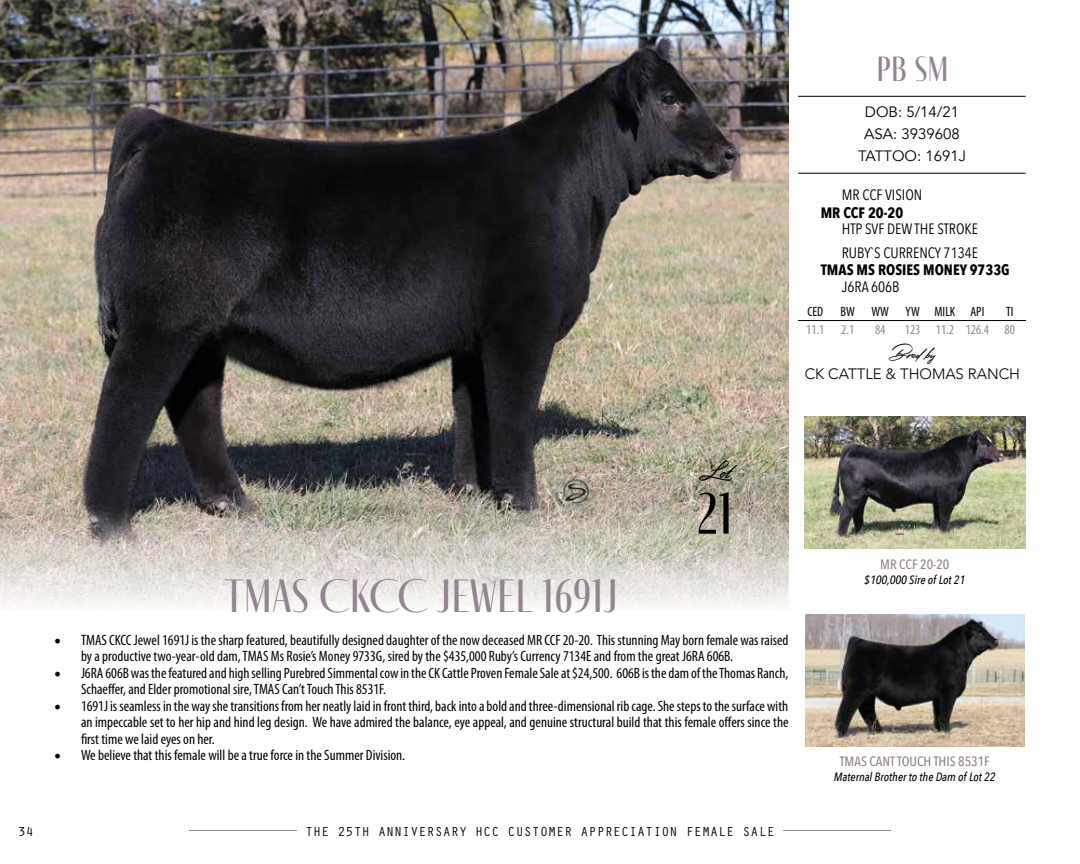
<style>
.page{position:relative;width:1080px;height:864px;background:#fff}
.page>*{position:absolute;margin:0;border:0;box-sizing:border-box;transform-origin:0 0}
.t1{font:60px "Fino Sans";color:#000101}
.t2{font:48px "Fino Sans";color:#928490}
.t3{font:36px "Fino Sans";color:#928490}
.t4{font:27px "Colatin";color:#000}
.t5{font:21px "Colatin";color:#000}
.t6{font:condensed 15px/16.5px "Myriad Pro";color:#000}
.t7{font:15px "Avenir Next Condensed";color:#000}
.t8{font:15px/21.6px "Avenir";color:#000;text-align:center}
.t9{font:700 15px "Avenir Next Condensed";color:#000}
.t10{font:300 15px "Avenir";color:#000}
.t11{font:13.5px "Orator Std";color:#000}
.t12{font:500 13.5px "Avenir Next Condensed";color:#928490}
.t13{font:condensed 13.5px "Myriad Pro";color:#928490}
.t14{font:condensed 13.5px "Myriad Pro";color:#000}
.t15{font:italic 500 12px "Avenir Next Condensed";color:#000}
.s1{font-family:"Minion Pro";font-stretch:normal;font-size:18px}
</style>
<div class="page">
<hr style="left:783px;top:830px;width:108px;height:1px;background:#928490">
<hr style="left:189px;top:830px;width:108px;height:1px;background:#928490">
<img style="left:0;top:0;width:788px;height:607px">
<img style="left:805px;top:416px;width:221px;height:132px">
<img style="left:805px;top:614px;width:220px;height:132px">
<hr style="left:798px;top:96px;width:228px;height:1px;background:#000">
<hr style="left:798px;top:173px;width:228px;height:1px;background:#000">
<hr style="left:798px;top:320px;width:228px;height:1px;background:#000">
<h3 class="t3" style="left:877px;top:49px;width:74px">PB SM</h3>
<p class="t8" style="left:858px;top:102px;width:110px">DOB: 5/14/21<br>ASA: 3939608<br>TATTOO: 1691J</p>
<p class="t7" style="left:842px;top:182px;width:82px">MR CCF VISION</p>
<p class="t7" style="left:842px;top:216px;width:138px">HTP SVF DEW THE STROKE</p>
<p class="t9" style="left:821px;top:261px;width:190px">TMAS MS ROSIES MONEY 9733G</p>
<p class="t9" style="left:821px;top:203px;width:84px">MR CCF 20-20</p>
<p class="t7" style="left:842px;top:240px;width:138px">RUBY`S CURRENCY 7134E</p>
<p class="t7" style="left:842px;top:274px;width:59px">J6RA 606B</p>
<p class="t14" style="left:807px;top:303px;width:17px">CED</p>
<p class="t14" style="left:841px;top:303px;width:145px">BW WW YW MILK API</p>
<p class="t14" style="left:1006px;top:303px;width:9px">TI</p>
<p class="t13" style="left:806px;top:321px;width:50px">11.1 2.1</p>
<p class="t13" style="left:875px;top:321px;width:12px">84</p>
<p class="t13" style="left:905px;top:321px;width:112px">123 11.2 126.4 80</p>
<h3 class="t5" style="left:889px;top:341px;width:51px">Bredby</h3>
<p class="t10" style="left:805px;top:365px;width:217px">CK CATTLE &amp; THOMAS RANCH</p>
<h3 class="t4" style="left:699px;top:454px;width:41px">Lot</h3>
<h1 class="t1" style="left:697px;top:480px;width:37px">21</h1>
<h2 class="t2" style="left:225px;top:569px;width:395px">TMAS CKCC JEWEL 1691J</h2>
<p class="t6" style="left:81px;top:631px;width:709px;text-indent:-27px"><span class="s1">•</span> TMAS CKCC Jewel 1691J is the sharp featured, beautifully designed daughter of the now deceased MR CCF 20-20. This stunning May born female was raised by a productive two-year-old dam, TMAS Ms Rosie’s Money 9733G, sired by the $435,000 Ruby’s Currency 7134E and from the great J6RA 606B.</p>
<p class="t6" style="left:81px;top:664px;width:709px;text-indent:-27px"><span class="s1">•</span> J6RA 606B was the featured and high selling Purebred Simmental cow in the CK Cattle Proven Female Sale at $24,500. 606B is the dam of the Thomas Ranch,<br>Schaeffer, and Elder promotional sire, TMAS Can’t Touch This 8531F.</p>
<p class="t6" style="left:81px;top:697px;width:709px;text-align:justify;text-indent:-27px"><span class="s1">•</span> 1691J is seamless in the way she transitions from her neatly laid in front third, back into a bold and three-dimensional rib cage. She steps to the surface with an impeccable set to her hip and hind leg design. We have admired the balance, eye appeal, and genuine structural build that this female offers since the first time we laid eyes on her.</p>
<p class="t6" style="left:54px;top:747px;width:353px"><span class="s1">•</span> We believe that this female will be a true force in the Summer Division.</p>
<p class="t11" style="left:18px;top:822px;width:18px">34</p>
<p class="t11" style="left:305px;top:822px;width:471px">THE 25TH ANNIVERSARY HCC CUSTOMER APPRECIATION FEMALE SALE</p>
<p class="t12" style="left:880px;top:556px;width:71px">MR CCF 20-20</p>
<p class="t15" style="left:864px;top:572px;width:102px">$100,000 Sire of Lot 21</p>
<p class="t12" style="left:840px;top:754px;width:151px">TMAS CANT TOUCH THIS 8531F</p>
<p class="t15" style="left:834px;top:770px;width:163px">Maternal Brother to the Dam of Lot 22</p>
</div>
